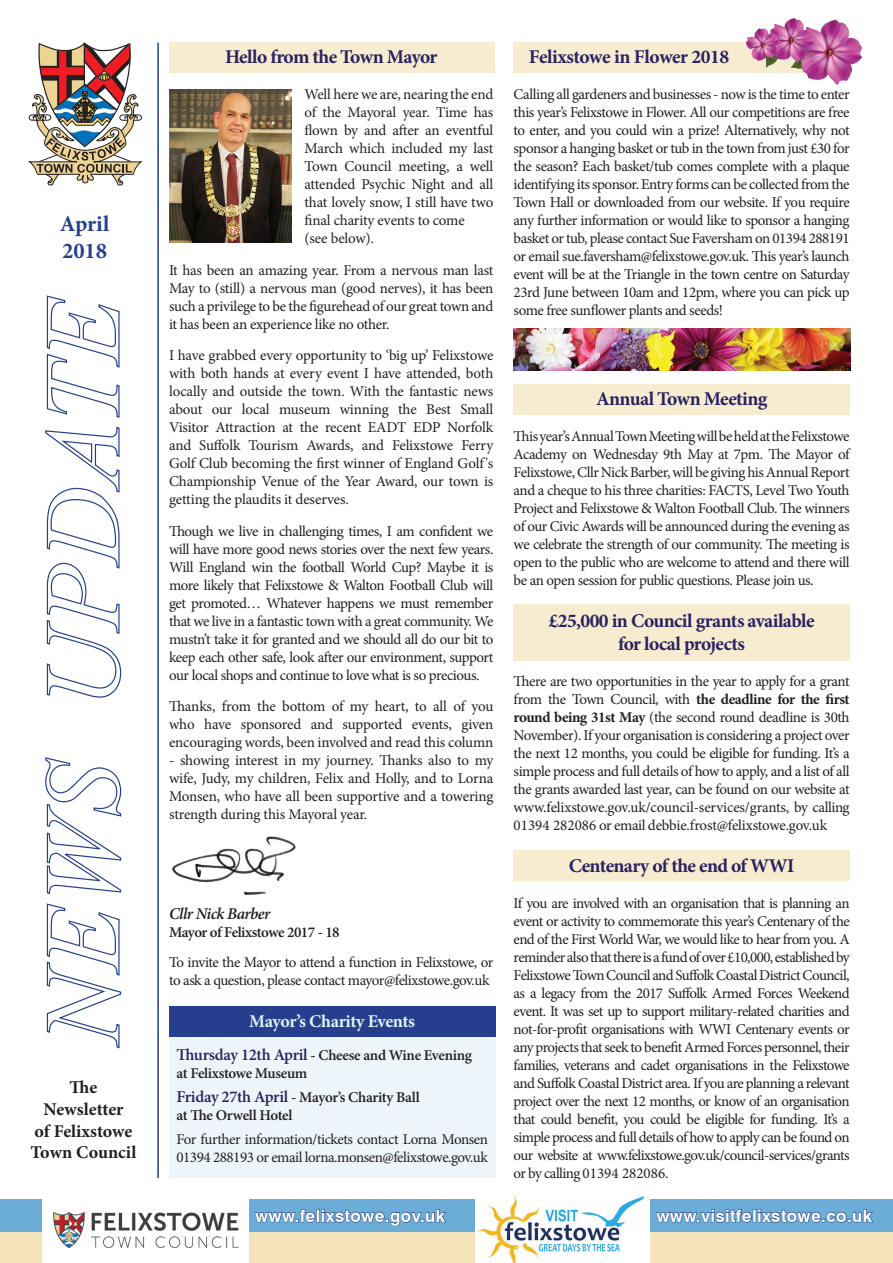
<style>
.page{position:relative;width:893px;height:1263px;background:#fff}
.page>*{position:absolute;margin:0;border:0;box-sizing:border-box;transform-origin:0 0}
.t1{font:700 22.5px "Minion Pro";color:#253f8e}
.t2{font:700 19.5px "Minion Pro";letter-spacing:-.03em;color:#272361}
.t3{font:700 18px/21.6px "Minion Pro";letter-spacing:-.005em;color:#231f20;text-align:center}
.t4{font:700 18px "Minion Pro";letter-spacing:-.025em;color:#dff3f8}
.t5{font:700 17.1px "Swiss 721 BT";letter-spacing:.02em;color:#fff}
.t6{font:italic 600 16.5px "Minion Pro";letter-spacing:-.035em;color:#231f20}
.t7{font:15px/18px "Minion Pro";letter-spacing:-.025em;color:#231f20;text-align:justify}
.t8{font:600 15px "Minion Pro";letter-spacing:-.025em;color:#231f20}
.s1{font-size:16.5px;color:#272361}
.s2{font-weight:700}
</style>
<div class="page">
<svg style="left:29px;top:43px;width:113px;height:142px"></svg>
<hr style="left:157px;top:43px;width:2px;height:1135px;background:#253f8e">
<svg style="left:46px;top:903px;width:76px;height:146px"></svg>
<svg style="left:45px;top:757px;width:77px;height:138px"></svg>
<svg style="left:45px;top:426px;width:77px;height:272px"></svg>
<svg style="left:46px;top:295px;width:74px;height:123px"></svg>
<div style="left:0;top:1199px;width:893px;height:33px;background:#6cadd8"></div>
<div style="left:0;top:1232px;width:893px;height:31px;background:#f5e4ba"></div>
<img style="left:475px;top:1196px;width:174px;height:67px">
<svg style="left:656px;top:1208px;width:217px;height:15px"></svg>
<svg style="left:254px;top:1209px;width:192px;height:17px"></svg>
<img style="left:43px;top:1199px;width:205px;height:64px">
<div style="left:514px;top:850px;width:336px;height:31px;background:#f8ecd0"></div>
<div style="left:514px;top:385px;width:336px;height:30px;background:#f8ecd0"></div>
<div style="left:169px;top:43px;width:325px;height:30px;background:#f8ecd0"></div>
<img style="left:169px;top:89px;width:123px;height:154px">
<img style="left:172px;top:837px;width:124px;height:58px">
<div style="left:514px;top:604px;width:336px;height:57px;background:#f8ecd0"></div>
<div style="left:514px;top:43px;width:336px;height:30px;background:#f8ecd0"></div>
<div style="left:169px;top:1006px;width:326px;height:172px;background:#eef5fa"></div>
<div style="left:169px;top:1006px;width:326px;height:30px;background:#253f8e"></div>
<img style="left:743px;top:18px;width:120px;height:67px">
<img style="left:514px;top:328px;width:337px;height:43px">
<p class="t1" style="left:60px;top:208px;width:51px">April</p>
<p class="t1" style="left:62px;top:235px;width:46px">2018</p>
<p class="t3" style="left:70px;top:1076px;width:29px">The</p>
<p class="t3" style="left:31px;top:1098px;width:107px">Newsletter<br>of Felixstowe<br>Town Council</p>
<p class="t2" style="left:225px;top:43px;width:214px">Hello from the Town Mayor</p>
<p class="t7" style="left:304px;top:85px;width:190px">Well here we are, nearing the end of the Mayoral year. Time has flown by and after an eventful March which included my last Town Council meeting, a well attended Psychic Night and all that lovely snow, I still have two final charity events to come</p>
<p class="t7" style="left:304px;top:229px;width:71px">(see below).</p>
<p class="t7" style="left:169px;top:261px;width:326px">It has been an amazing year. From a nervous man last May to (still) a nervous man (good nerves), it has been such a privilege to be the figurehead of our great town and it has been an experience like no other.</p>
<p class="t7" style="left:169px;top:346px;width:326px">I have grabbed every opportunity to ‘big up’ Felixstowe with both hands at every event I have attended, both locally and outside the town. With the fantastic news about our local museum winning the Best Small Visitor Attraction at the recent EADT EDP Norfolk and Suffolk Tourism Awards, and Felixstowe Ferry Golf Club becoming the first winner of England Golf's Championship Venue of the Year Award, our town is getting the plaudits it deserves.</p>
<p class="t7" style="left:169px;top:522px;width:326px">Though we live in challenging times, I am confident we will have more good news stories over the next few years.<br>Will England win the football World Cup? Maybe it is more likely that Felixstowe &amp; Walton Football Club will get promoted… Whatever happens we must remember that we live in a fantastic town with a great community. We mustn’t take it for granted and we should all do our bit to keep each other safe, look after our environment, support our local shops and continue to love what is so precious.</p>
<p class="t7" style="left:169px;top:697px;width:326px">Thanks, from the bottom of my heart, to all of you who have sponsored and supported events, given encouraging words, been involved and read this column</p>
<p class="t7" style="left:169px;top:751px;width:326px">- showing interest in my journey. Thanks also to my wife, Judy, my children, Felix and Holly, and to Lorna Monsen, who have all been supportive and a towering strength during this Mayoral year.</p>
<p class="t6" style="left:169px;top:902px;width:103px">Cllr Nick Barber</p>
<p class="t8" style="left:169px;top:921px;width:172px">Mayor of Felixstowe 2017 - 18</p>
<p class="t7" style="left:169px;top:953px;width:326px">To invite the Mayor to attend a function in Felixstowe, or to ask a question, please contact mayor@felixstowe.gov.uk</p>
<p class="t4" style="left:249px;top:1008px;width:167px">Mayor’s Charity Events</p>
<p class="t8" style="left:176px;top:1045px;width:297px"><span class="s1">Thursday 12th April</span> - Cheese and Wine Evening</p>
<p class="t8" style="left:176px;top:1063px;width:132px">at Felixstowe Museum</p>
<p class="t8" style="left:176px;top:1087px;width:245px"><span class="s1">Friday 27th April</span> - Mayor’s Charity Ball</p>
<p class="t8" style="left:176px;top:1105px;width:117px">at The Orwell Hotel</p>
<p class="t7" style="left:176px;top:1130px;width:313px">For further information/tickets contact Lorna Monsen<br>01394 288193 or email lorna.monsen@felixstowe.gov.uk</p>
<p class="t2" style="left:529px;top:43px;width:202px">Felixstowe in Flower 2018</p>
<p class="t7" style="left:514px;top:85px;width:338px">Calling all gardeners and businesses - now is the time to enter this year’s Felixstowe in Flower. All our competitions are free to enter, and you could win a prize! Alternatively, why not sponsor a hanging basket or tub in the town from just £30 for the season? Each basket/tub comes complete with a plaque identifying its sponsor. Entry forms can be collected from the Town Hall or downloaded from our website. If you require any further information or would like to sponsor a hanging basket or tub, please contact Sue Faversham on 01394 288191 or email sue.faversham@felixstowe.gov.uk. This year’s launch event will be at the Triangle in the town centre on Saturday 23rd June between 10am and 12pm, where you can pick up some free sunflower plants and seeds!</p>
<p class="t2" style="left:596px;top:385px;width:173px">Annual Town Meeting</p>
<p class="t7" style="left:514px;top:428px;width:338px">This year’s Annual Town Meeting will be held at the Felixstowe Academy on Wednesday 9th May at 7pm. The Mayor of Felixstowe, Cllr Nick Barber, will be giving his Annual Report and a cheque to his three charities: FACTS, Level Two Youth Project and Felixstowe &amp; Walton Football Club. The winners of our Civic Awards will be announced during the evening as we celebrate the strength of our community. The meeting is open to the public who are welcome to attend and there will be an open session for public questions. Please join us.</p>
<p class="t2" style="left:549px;top:607px;width:267px">£25,000 in Council grants available</p>
<p class="t2" style="left:618px;top:630px;width:128px">for local projects</p>
<p class="t7" style="left:514px;top:672px;width:337px">There are two opportunities in the year to apply for a grant from the Town Council, with <span class="s2">the deadline for the first round being 31st May</span> (the second round deadline is 30th November). If your organisation is considering a project over the next 12 months, you could be eligible for funding. It’s a simple process and full details of how to apply, and a list of all the grants awarded last year, can be found on our website at www.felixstowe.gov.uk/council-services/grants, by calling 01394 282086 or email debbie.frost@felixstowe.gov.uk</p>
<p class="t2" style="left:569px;top:852px;width:227px">Centenary of the end of WWI</p>
<p class="t7" style="left:514px;top:894px;width:338px">If you are involved with an organisation that is planning an event or activity to commemorate this year’s Centenary of the end of the First World War, we would like to hear from you. A reminder also that there is a fund of over £10,000, established by Felixstowe Town Council and Suffolk Coastal District Council, as a legacy from the 2017 Suffolk Armed Forces Weekend event. It was set up to support military-related charities and not-for-profit organisations with WWI Centenary events or any projects that seek to benefit Armed Forces personnel, their families, veterans and cadet organisations in the Felixstowe and Suffolk Coastal District area. If you are planning a relevant project over the next 12 months, or know of an organisation that could benefit, you could be eligible for funding. It’s a simple process and full details of how to apply can be found on our website at www.felixstowe.gov.uk/council-services/grants or by calling 01394 282086.</p>
<p class="t5" style="left:255px;top:1205px;width:192px">www.felixstowe.gov.uk</p>
<p class="t5" style="left:656px;top:1205px;width:217px">www.visitfelixstowe.co.uk</p>
</div>
